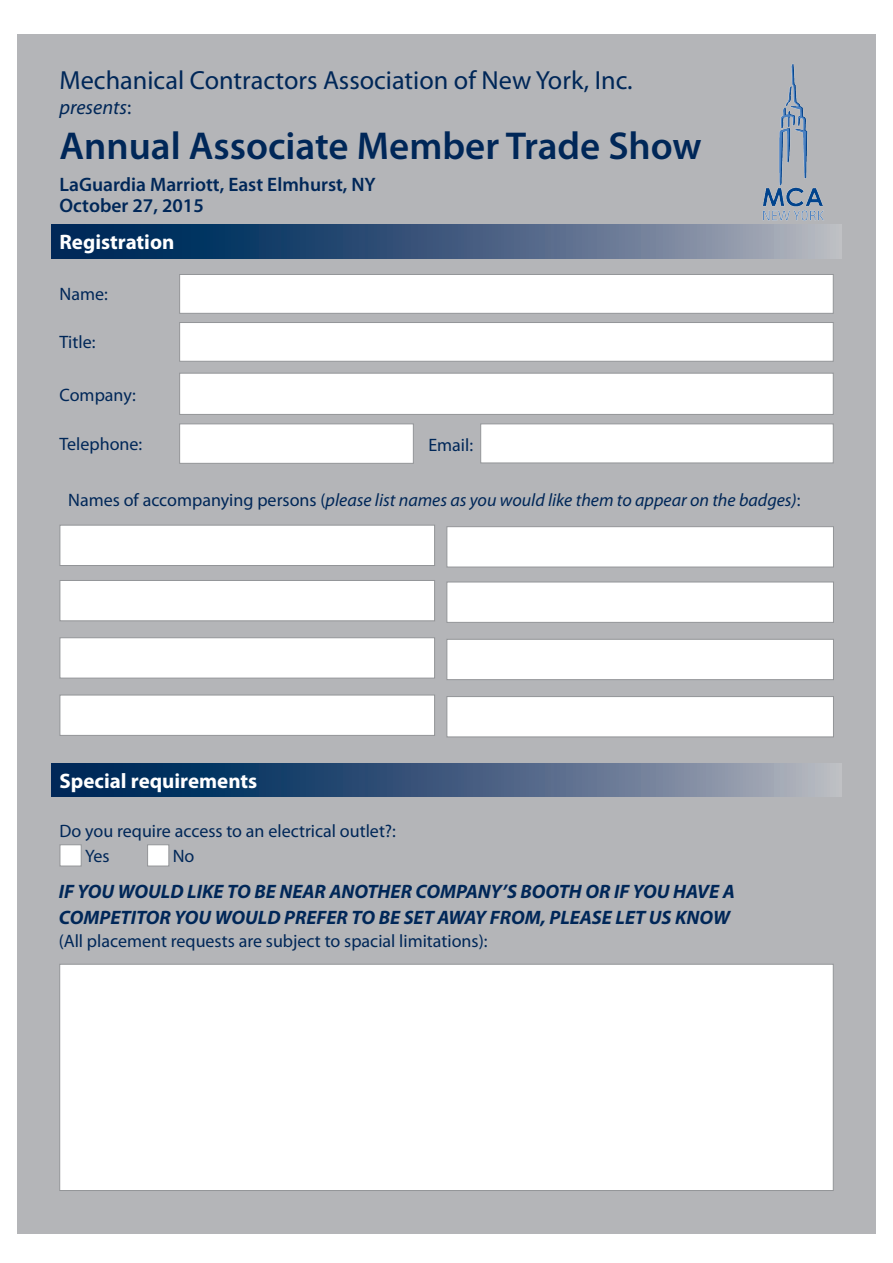
<style>
.page{position:relative;width:893px;height:1263px;background:#fff}
.page>*{position:absolute;margin:0;border:0;box-sizing:border-box;transform-origin:0 0}
.Front_cover_-_Title{font:600 39px "Myriad Pro";color:#002758}
.Front_cover_-_Title-2{font:26.25px "Myriad Pro";color:#002758}
.Table_-_Section_labe{font:700 21px "Myriad Pro";color:#fff}
.Front_cover_-_Title-3{font:italic 20.25px "Myriad Pro";color:#002758}
.Table_-_Field_labels{font:italic 700 19.5px/25.5px "Myriad Pro";color:#002758}
.Front_cover_-_Locati{font:600 19.5px "Myriad Pro";color:#002758}
.Table_-_Field_labels-2{font:18px "Myriad Pro";color:#002758}
.Table_-_Field_labels-3{font:italic 18px "Myriad Pro";color:#002758}
.s1{font-style:normal}
</style>
<div class="page">
<div style="left:17px;top:34px;width:859px;height:1199px;background:#b4b5b8"></div>
<div style="left:60px;top:844px;width:21px;height:22px;background:#fff;border:1px solid #939598"></div>
<div style="left:147px;top:844px;width:22px;height:22px;background:#fff;border:1px solid #939598"></div>
<img style="left:761px;top:64px;width:63px;height:161px">
<div style="left:60px;top:964px;width:773px;height:227px;background:#fff;border:1px solid #939598"></div>
<svg style="left:51px;top:763px;width:791px;height:33px;background:#466082"></svg>
<svg style="left:51px;top:225px;width:791px;height:33px;background:#466082"></svg>
<div style="left:179px;top:373px;width:654px;height:42px;background:#fff;border:1px solid #939598"></div>
<div style="left:480px;top:424px;width:353px;height:39px;background:#fff;border:1px solid #939598"></div>
<div style="left:179px;top:424px;width:235px;height:39px;background:#fff"></div>
<div style="left:179px;top:274px;width:654px;height:39px;background:#fff;border:1px solid #939598"></div>
<div style="left:179px;top:322px;width:654px;height:39px;background:#fff;border:1px solid #939598"></div>
<div style="left:60px;top:695px;width:375px;height:40px;background:#fff;border:1px solid #939598"></div>
<div style="left:447px;top:696px;width:387px;height:41px;background:#fff;border:1px solid #939598"></div>
<div style="left:60px;top:637px;width:375px;height:41px;background:#fff;border:1px solid #939598"></div>
<div style="left:447px;top:639px;width:387px;height:41px;background:#fff;border:1px solid #939598"></div>
<div style="left:60px;top:580px;width:375px;height:41px;background:#fff;border:1px solid #939598"></div>
<div style="left:447px;top:582px;width:387px;height:40px;background:#fff;border:1px solid #939598"></div>
<div style="left:60px;top:525px;width:375px;height:41px;background:#fff;border:1px solid #939598"></div>
<div style="left:447px;top:526px;width:387px;height:41px;background:#fff;border:1px solid #939598"></div>
<p class="Front_cover_-_Title-2" style="left:60px;top:64px;width:575px">Mechanical Contractors Association of New York, Inc.</p>
<p class="Front_cover_-_Title-3" style="left:60px;top:95px;width:73px">presents<span class="s1">:</span></p>
<p class="Front_cover_-_Title" style="left:60px;top:121px;width:644px">Annual Associate Member Trade Show</p>
<p class="Front_cover_-_Locati" style="left:60px;top:172px;width:318px">LaGuardia Marriott, East Elmhurst, NY</p>
<p class="Front_cover_-_Locati" style="left:60px;top:193px;width:146px">October 27, 2015</p>
<p class="Table_-_Section_labe" style="left:60px;top:228px;width:116px">Registration</p>
<p class="Table_-_Field_labels-2" style="left:60px;top:283px;width:50px">Name:</p>
<p class="Table_-_Field_labels-2" style="left:60px;top:331px;width:37px">Title:</p>
<p class="Table_-_Field_labels-2" style="left:60px;top:383px;width:78px">Company:</p>
<p class="Table_-_Field_labels-2" style="left:60px;top:433px;width:84px">Telephone:</p>
<p class="Table_-_Field_labels-2" style="left:428px;top:433px;width:46px">Email:</p>
<p class="Table_-_Field_labels-3" style="left:68px;top:489px;width:734px"><span class="s1">Names of accompanying persons (</span>please list names as you would like them to appear on the badges)<span class="s1">:</span></p>
<p class="Table_-_Section_labe" style="left:60px;top:767px;width:199px">Special requirements</p>
<p class="Table_-_Field_labels-2" style="left:60px;top:819px;width:338px">Do you require access to an electrical outlet?:</p>
<p class="Table_-_Field_labels-2" style="left:85px;top:845px;width:26px">Yes</p>
<p class="Table_-_Field_labels-2" style="left:173px;top:845px;width:23px">No</p>
<p class="Table_-_Field_labels" style="left:59px;top:878px;width:677px">IF YOU WOULD LIKE TO BE NEAR ANOTHER COMPANY’S BOOTH OR IF YOU HAVE A<br>COMPETITOR YOU WOULD PREFER TO BE SET AWAY FROM, PLEASE LET US KNOW</p>
<p class="Table_-_Field_labels-2" style="left:59px;top:930px;width:430px">(All placement requests are subject to spacial limitations):</p>
</div>
